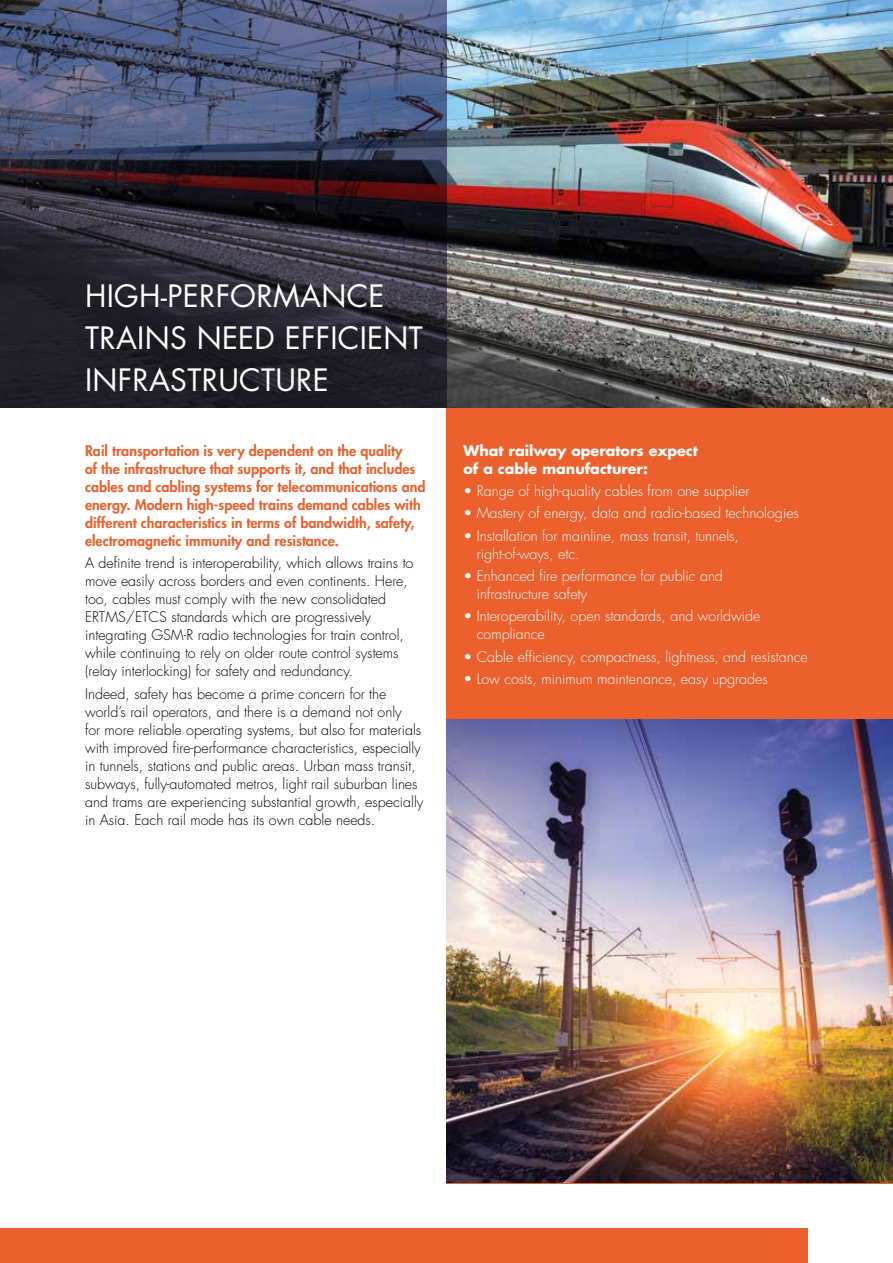
<style>
.page{position:relative;width:893px;height:1263px;background:#fff}
.page>*{position:absolute;margin:0;border:0;box-sizing:border-box;transform-origin:0 0}
.t1{font:30px/42px "Futura Std";letter-spacing:.01em;color:#fff}
.t2{font:300 14.25px/18px "Futura Std";color:#000}
.t3{font:300 14.25px/18px "Futura Std";color:#fff}
.t4{font:800 14.25px/18px "Futura Std";color:#eb602d}
.t5{font:700 14.25px/18px "Futura Std";color:#fff}
</style>
<div class="page">
<div style="left:446px;top:408px;width:447px;height:775px;background:#eb602d"></div>
<div style="left:0;top:1229px;width:808px;height:34px;background:#eb602d"></div>
<img style="left:446px;top:0;width:447px;height:408px">
<svg style="left:0;top:0;width:446px;height:408px;background:#37384b"></svg>
<img style="left:446px;top:719px;width:447px;height:464px">
<h1 class="t1" style="left:85px;top:275px;width:339px">HIGH-PERFORMANCE<br>TRAINS NEED EFFICIENT<br>INFRASTRUCTURE</h1>
<p class="t4" style="left:85px;top:442px;width:342px">Rail transportation is very dependent on the quality<br>of the infrastructure that supports it, and that includes cables and cabling systems for telecommunications and energy. Modern high-speed trains demand cables with different characteristics in terms of bandwidth, safety, electromagnetic immunity and resistance.</p>
<p class="t2" style="left:85px;top:554px;width:330px">A definite trend is interoperability, which allows trains to move easily across borders and even continents. Here, too, cables must comply with the new consolidated ERTMS/ETCS standards which are progressively integrating GSM-R radio technologies for train control, while continuing to rely on older route control systems (relay interlocking) for safety and redundancy.</p>
<p class="t2" style="left:85px;top:685px;width:340px">Indeed, safety has become a prime concern for the world’s rail operators, and there is a demand not only<br>for more reliable operating systems, but also for materials with improved fire-performance characteristics, especially in tunnels, stations and public areas. Urban mass transit, subways, fully-automated metros, light rail suburban lines and trams are experiencing substantial growth, especially in Asia. Each rail mode has its own cable needs.</p>
<p class="t5" style="left:463px;top:441px;width:236px">What railway operators expect of a cable manufacturer:</p>
<p class="t3" style="left:463px;top:482px;width:287px">• Range of high-quality cables from one supplier</p>
<p class="t3" style="left:463px;top:505px;width:337px">• Mastery of energy, data and radio-based technologies</p>
<p class="t3" style="left:477px;top:527px;width:264px;text-indent:-13px">• Installation for mainline, mass transit, tunnels, right-of-ways, etc.</p>
<p class="t3" style="left:477px;top:567px;width:248px;text-indent:-13px">• Enhanced fire performance for public and infrastructure safety</p>
<p class="t3" style="left:477px;top:607px;width:285px;text-indent:-13px">• Interoperability, open standards, and worldwide compliance</p>
<p class="t3" style="left:463px;top:648px;width:346px">• Cable efficiency, compactness, lightness, and resistance</p>
<p class="t3" style="left:463px;top:670px;width:306px">• Low costs, minimum maintenance, easy upgrades</p>
</div>
